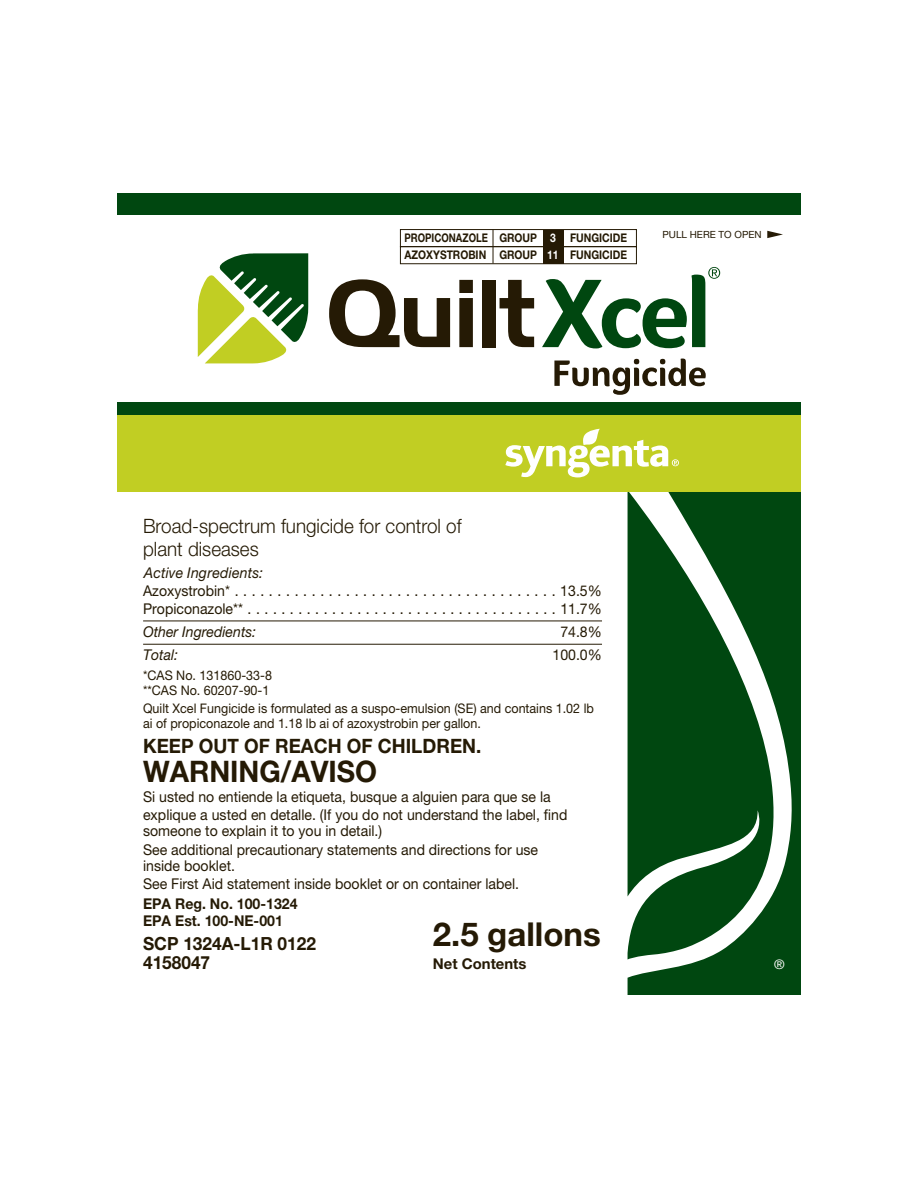
<style>
.page{position:relative;width:918px;height:1188px;background:#fff}
.page>*{position:absolute;margin:0;border:0;box-sizing:border-box;transform-origin:0 0}
.t1{font:700 33px "Helvetica Neue LT Pro";color:#251a05}
.t2{font:700 29.7px "Helvetica Neue LT Pro";color:#251a05;scale:.95 1}
.t3{font:300 19.8px/23.1px "Helvetica Neue LT Pro";color:#251a05;scale:.95 1}
.t4{font:700 19.8px "Helvetica Neue LT Pro";color:#251a05;scale:.95 1}
.t5{font:700 18.15px/19.8px "Helvetica Neue LT Pro";color:#251a05;scale:.95 1}
.t6{font:14.85px/17.1px "Helvetica Neue LT Pro";color:#251a05;scale:.95 1}
.t7{font:italic 14.85px "Helvetica Neue LT Pro";color:#251a05;scale:.95 1}
.t8{font:700 14.85px/17.4px "Helvetica Neue LT Pro";color:#251a05;scale:.95 1}
.t9{font:700 14.85px "Helvetica Neue LT Pro";color:#251a05}
.t10{font:13.2px/14.9px "Helvetica Neue LT Pro";color:#251a05;scale:.95 1}
.t11{font:13.2px "Helvetica Neue LT Pro";color:#fff}
.t12{font:700 12px/17.1px "Helvetica Neue LT Pro";color:#251a05;scale:.8 1}
.t13{font:9.9px "Helvetica Neue LT Pro";color:#251a05}
.s1{color:#fff}
</style>
<div class="page">
<svg style="left:767px;top:231px;width:16px;height:7px"></svg>
<hr style="left:143px;top:644px;width:459px;height:1px;background:#251a05">
<svg style="left:198px;top:253px;width:110px;height:110px"></svg>
<svg style="left:329px;top:279px;width:121px;height:68px"></svg>
<svg style="left:459px;top:280px;width:14px;height:67px"></svg>
<div style="left:482px;top:280px;width:13px;height:67px;background:#251a05"></div>
<svg style="left:500px;top:280px;width:34px;height:67px"></svg>
<svg style="left:554px;top:359px;width:152px;height:36px"></svg>
<svg style="left:542px;top:267px;width:178px;height:81px"></svg>
<hr style="left:143px;top:621px;width:459px;height:1px;background:#251a05">
<div style="left:117px;top:193px;width:684px;height:21px;background:#004710"></div>
<svg style="left:628px;top:492px;width:173px;height:503px;fill:#004710"></svg>
<div style="left:117px;top:415px;width:684px;height:77px;background:#c1ce23"></div>
<div style="left:117px;top:402px;width:684px;height:13px;background:#004710"></div>
<svg style="left:505px;top:429px;width:174px;height:48px"></svg>
<div style="left:400px;top:229px;width:237px;height:18px;border:1px solid #251a05"></div>
<div style="left:543px;top:230px;width:20px;height:16px;background:#251a05"></div>
<div style="left:400px;top:246px;width:237px;height:18px;border:1px solid #251a05"></div>
<div style="left:543px;top:247px;width:20px;height:16px;background:#251a05"></div>
<svg style="left:493px;top:230px;width:1px;height:33px"></svg>
<p class="t12" style="left:405px;top:230px;width:280px">PROPICONAZOLE GROUP <span class="s1">3</span> FUNGICIDE<br>AZOXYSTROBIN GROUP <span class="s1">11</span> FUNGICIDE</p>
<p class="t13" style="left:663px;top:230px;width:101px">PULL HERE TO OPEN</p>
<h3 class="t3" style="left:143px;top:516px;width:337px">Broad-spectrum fungicide for control of plant diseases</h3>
<p class="t7" style="left:144px;top:567px;width:127px">Active Ingredients:</p>
<p class="t6" style="left:143px;top:583px;width:484px;line-height:18.1px">Azoxystrobin* . . . . . . . . . . . . . . . . . . . . . . . . . . . . . . . . . . . . . . 13.5%<br>Propiconazole** . . . . . . . . . . . . . . . . . . . . . . . . . . . . . . . . . . . . . 11.7%</p>
<p class="t7" style="left:143px;top:626px;width:121px">Other Ingredients:</p>
<p class="t6" style="left:560px;top:625px;width:45px">74.8%</p>
<p class="t7" style="left:143px;top:649px;width:38px">Total:</p>
<p class="t6" style="left:553px;top:648px;width:54px">100.0%</p>
<p class="t10" style="left:143px;top:669px;width:137px">*CAS No. 131860-33-8 **CAS No. 60207-90-1</p>
<p class="t10" style="left:143px;top:702px;width:476px">Quilt Xcel Fungicide is formulated as a suspo-emulsion (SE) and contains 1.02 lb ai of propiconazole and 1.18 lb ai of azoxystrobin per gallon.</p>
<h3 class="t4" style="left:143px;top:734px;width:358px">KEEP OUT OF REACH OF CHILDREN.</h3>
<h2 class="t2" style="left:143px;top:755px;width:248px">WARNING/AVISO</h2>
<p class="t6" style="left:143px;top:790px;width:448px">Si usted no entiende la etiqueta, busque a alguien para que se la explique a usted en detalle. (If you do not understand the label, find someone to explain it to you in detail.)</p>
<p class="t6" style="left:143px;top:842px;width:417px;line-height:16.5px">See additional precautionary statements and directions for use inside booklet.</p>
<p class="t6" style="left:143px;top:877px;width:397px">See First Aid statement inside booklet or on container label.</p>
<p class="t8" style="left:143px;top:895px;width:164px">EPA Reg. No. 100-1324<br>EPA Est. 100-NE-001</p>
<p class="t5" style="left:143px;top:933px;width:183px">SCP 1324A-L1R 0122<br>4158047</p>
<h1 class="t1" style="left:433px;top:916px;width:169px">2.5 gallons</h1>
<p class="t9" style="left:433px;top:955px;width:95px">Net Contents</p>
<p class="t11" style="left:774px;top:959px;width:12px">®</p>
</div>
